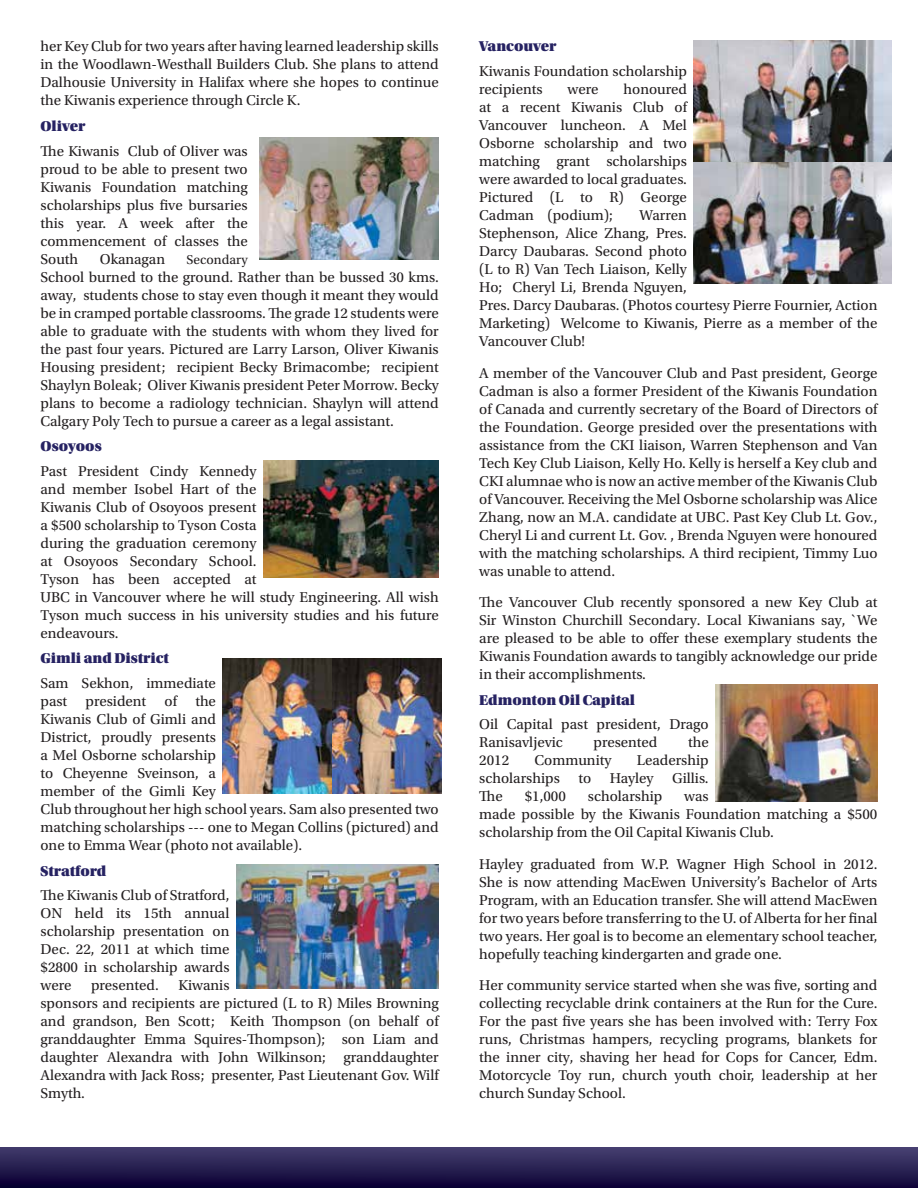
<style>
.page{position:relative;width:918px;height:1188px;background:#fff}
.page>*{position:absolute;margin:0;border:0;box-sizing:border-box;transform-origin:0 0}
.t1{font:15px/18px "Utopia Std";color:#231f20;text-align:justify}
.t2{font:15px "Utopia Std Black Headline";color:#262262}
.t3{font:13.5px "Utopia Std";color:#231f20}
</style>
<div class="page">
<img style="left:0;top:1148px;width:918px;height:40px">
<img style="left:259px;top:137px;width:180px;height:123px">
<img style="left:716px;top:684px;width:162px;height:117px">
<img style="left:263px;top:461px;width:176px;height:117px">
<img style="left:236px;top:864px;width:203px;height:125px">
<img style="left:694px;top:40px;width:197px;height:244px">
<img style="left:223px;top:659px;width:218px;height:135px">
<p class="t1" style="left:40px;top:38px;width:400px">her Key Club for two years after having learned leadership skills in the Woodlawn-Westhall Builders Club. She plans to attend Dalhousie University in Halifax where she hopes to continue the Kiwanis experience through Circle K.</p>
<p class="t2" style="left:40px;top:118px;width:46px">Oliver</p>
<p class="t1" style="left:40px;top:142px;width:209px">The Kiwanis Club of Oliver was proud to be able to present two Kiwanis Foundation matching scholarships plus five bursaries this year. A week after the commencement of classes the South</p>
<p class="t1" style="left:100px;top:250px;width:67px">Okanagan</p>
<p class="t3" style="left:187px;top:252px;width:63px">Secondary</p>
<p class="t1" style="left:40px;top:268px;width:400px">School burned to the ground. Rather than be bussed 30 kms. away, students chose to stay even though it meant they would be in cramped portable classrooms. The grade 12 students were able to graduate with the students with whom they lived for the past four years. Pictured are Larry Larson, Oliver Kiwanis Housing president; recipient Becky Brimacombe; recipient Shaylyn Boleak; Oliver Kiwanis president Peter Morrow. Becky plans to become a radiology technician. Shaylyn will attend Calgary Poly Tech to pursue a career as a legal assistant.</p>
<p class="t2" style="left:40px;top:438px;width:63px">Osoyoos</p>
<p class="t1" style="left:40px;top:462px;width:400px;text-align:left">Past President Cindy Kennedy<br>and member Isobel Hart of the<br>Kiwanis Club of Osoyoos present<br>a $500 scholarship to Tyson Costa<br>during the graduation ceremony<br>at Osoyoos Secondary School.<br>Tyson has been accepted at<br>UBC in Vancouver where he will study Engineering. All wish Tyson much success in his university studies and his future endeavours.</p>
<p class="t2" style="left:40px;top:651px;width:130px">Gimli and District</p>
<p class="t1" style="left:40px;top:675px;width:400px;text-align:left">Sam Sekhon, immediate<br>past president of the<br>Kiwanis Club of Gimli and<br>District, proudly presents<br>a Mel Osborne scholarship<br>to Cheyenne Sveinson, a<br>member of the Gimli Key<br>Club throughout her high school years. Sam also presented two matching scholarships --- one to Megan Collins (pictured) and one to Emma Wear (photo not available).</p>
<p class="t2" style="left:40px;top:863px;width:67px">Stratford</p>
<p class="t1" style="left:40px;top:887px;width:191px">The Kiwanis Club of Stratford, ON held its 15th annual scholarship presentation on Dec. 22, 2011 at which time $2800 in scholarship awards were</p>
<p class="t1" style="left:91px;top:977px;width:69px">presented.</p>
<p class="t1" style="left:40px;top:977px;width:400px;text-align:left;text-indent:138px">Kiwanis<br>sponsors and recipients are pictured (L to R) Miles Browning and grandson, Ben Scott; Keith Thompson (on behalf of granddaughter Emma Squires-Thompson); son Liam and daughter Alexandra with John Wilkinson; granddaughter Alexandra with Jack Ross; presenter, Past Lieutenant Gov. Wilf Smyth.</p>
<p class="t2" style="left:479px;top:39px;width:79px">Vancouver</p>
<p class="t1" style="left:479px;top:63px;width:209px">Kiwanis Foundation scholarship recipients</p>
<p class="t1" style="left:479px;top:81px;width:209px;text-indent:144px">honoured at a recent Kiwanis Club of Vancouver luncheon. A Mel Osborne scholarship and two matching grant scholarships were awarded to local graduates.<br>Pictured (L to R) George Cadman (podium);</p>
<p class="t1" style="left:568px;top:81px;width:32px">were</p>
<p class="t1" style="left:479px;top:207px;width:400px;text-align:left;text-indent:160px">Warren<br>Stephenson, Alice Zhang, Pres.<br>Darcy Daubaras. Second photo<br>(L to R) Van Tech Liaison, Kelly<br>Ho; Cheryl Li, Brenda Nguyen,<br>Pres. Darcy Daubaras. (Photos courtesy Pierre Fournier, Action Marketing) Welcome to Kiwanis, Pierre as a member of the Vancouver Club!</p>
<p class="t1" style="left:479px;top:364px;width:400px">A member of the Vancouver Club and Past president, George Cadman is also a former President of the Kiwanis Foundation of Canada and currently secretary of the Board of Directors of the Foundation. George presided over the presentations with assistance from the CKI liaison, Warren Stephenson and Van Tech Key Club Liaison, Kelly Ho. Kelly is herself a Key club and CKI alumnae who is now an active member of the Kiwanis Club of Vancouver. Receiving the Mel Osborne scholarship was Alice Zhang, now an M.A. candidate at UBC. Past Key Club Lt. Gov., Cheryl Li and current Lt. Gov. , Brenda Nguyen were honoured with the matching scholarships. A third recipient, Timmy Luo was unable to attend.</p>
<p class="t1" style="left:479px;top:594px;width:400px">The Vancouver Club recently sponsored a new Key Club at Sir Winston Churchill Secondary. Local Kiwanians say, `We are pleased to be able to offer these exemplary students the Kiwanis Foundation awards to tangibly acknowledge our pride in their accomplishments.</p>
<p class="t2" style="left:479px;top:692px;width:157px">Edmonton Oil Capital</p>
<p class="t1" style="left:479px;top:716px;width:231px">Oil Capital past president, Drago<br>Ranisavljevic</p>
<p class="t1" style="left:594px;top:734px;width:65px">presented</p>
<p class="t1" style="left:688px;top:734px;width:22px">the</p>
<p class="t1" style="left:479px;top:752px;width:231px;text-indent:157px">Leadership scholarships to Hayley Gillis.<br>The</p>
<p class="t1" style="left:479px;top:752px;width:31px">2012</p>
<p class="t1" style="left:534px;top:752px;width:79px">Community</p>
<p class="t1" style="left:525px;top:788px;width:43px">$1,000</p>
<p class="t1" style="left:588px;top:788px;width:76px">scholarship</p>
<p class="t1" style="left:479px;top:788px;width:400px;text-align:left;text-indent:205px">was<br>made possible by the Kiwanis Foundation matching a $500 scholarship from the Oil Capital Kiwanis Club.</p>
<p class="t1" style="left:479px;top:855px;width:400px">Hayley graduated from W.P. Wagner High School in 2012.<br>She is now attending MacEwen University’s Bachelor of Arts Program, with an Education transfer. She will attend MacEwen for two years before transferring to the U. of Alberta for her final two years. Her goal is to become an elementary school teacher, hopefully teaching kindergarten and grade one.</p>
<p class="t1" style="left:479px;top:977px;width:400px">Her community service started when she was five, sorting and collecting recyclable drink containers at the Run for the Cure.<br>For the past five years she has been involved with: Terry Fox runs, Christmas hampers, recycling programs, blankets for the inner city, shaving her head for Cops for Cancer, Edm.<br>Motorcycle Toy run, church youth choir, leadership at her church Sunday School.</p>
</div>
